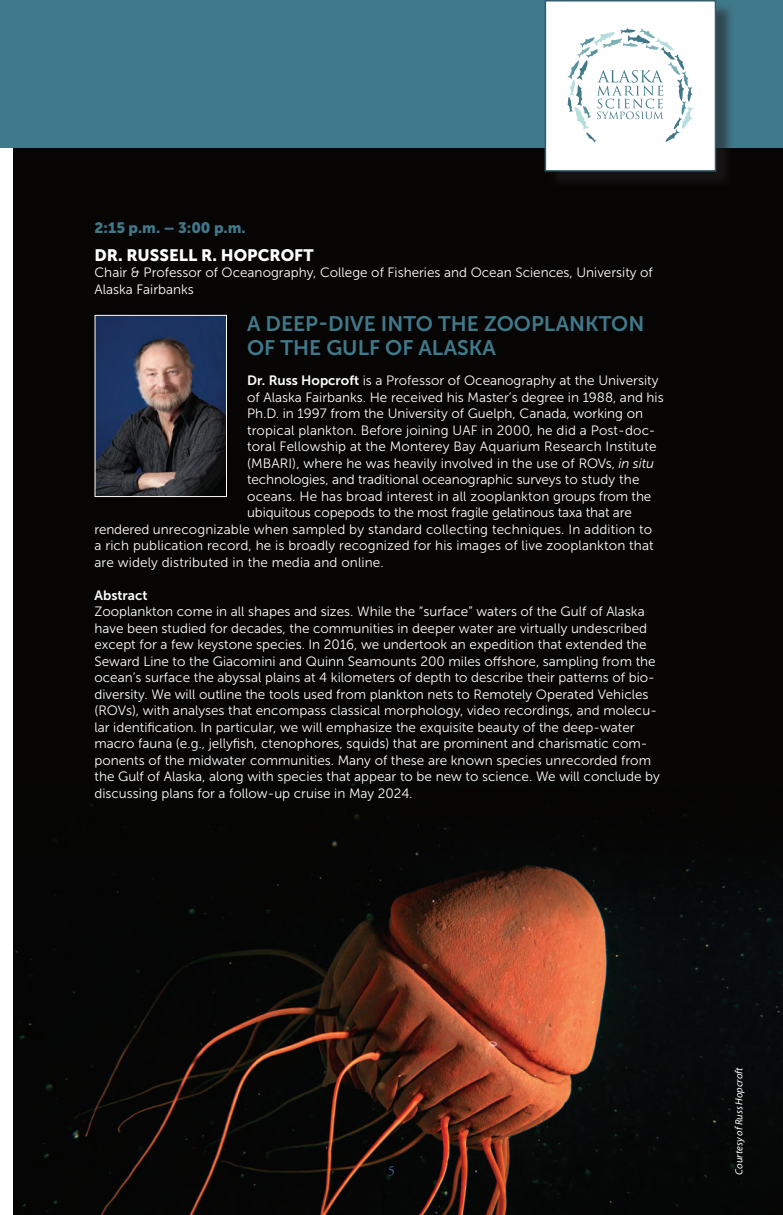
<style>
.page{position:relative;width:783px;height:1215px;background:#fff}
.page>*{position:absolute;margin:0;border:0;box-sizing:border-box;transform-origin:0 0}
.t1{font:21px/24px "Museo Sans 700";color:#40798b}
.t2{font:16.5px "Museo Sans 900";color:#fff}
.t3{font:15px "Museo Sans 900";color:#41788b}
.t4{font:13.5px/16.5px "Museo Sans 300";color:#fff}
.t5{font:13.5px "Museo Sans 700";color:#fff}
.t6{font:13.5px "Adobe Garamond Pro";color:#456aa7}
.t7{font:italic 10.5px "Myriad Pro";color:#fff}
.s1{font-family:"Museo Sans 700"}
.s2{font-style:italic}
</style>
<div class="page">
<div style="left:14px;top:148px;width:769px;height:1067px;background:#060504"></div>
<img style="left:15px;top:782px;width:768px;height:433px">
<div style="left:14px;top:787px;width:769px;height:131px;background:#060504"></div>
<div style="left:0;top:0;width:783px;height:148px;background:#40798b"></div>
<img style="left:97px;top:317px;width:128px;height:178px">
<div style="left:95px;top:315px;width:132px;height:182px;border:1px solid #fff"></div>
<div style="left:547px;top:2px;width:188px;height:188px;background:#231f20;opacity:.55"></div>
<div style="left:545px;top:1px;width:171px;height:170px;background:#fff"></div>
<svg style="left:567px;top:28px;width:127px;height:115px"></svg>
<div style="left:545px;top:0;width:171px;height:172px;border:2px solid #325e6c"></div>
<p class="t3" style="left:94px;top:219px;width:153px">2:15 p.m. – 3:00 p.m.</p>
<p class="t2" style="left:94px;top:246px;width:221px">DR. RUSSELL R. HOPCROFT</p>
<p class="t4" style="left:94px;top:265px;width:560px">Chair &amp; Professor of Oceanography, College of Fisheries and Ocean Sciences, University of<br>Alaska Fairbanks</p>
<h1 class="t1" style="left:247px;top:312px;width:399px">A DEEP-DIVE INTO THE ZOOPLANKTON<br>OF THE GULF OF ALASKA</h1>
<p class="t4" style="left:247px;top:373px;width:413px"><span class="s1">Dr. Russ Hopcroft</span> is a Professor of Oceanography at the University</p>
<p class="t4" style="left:247px;top:389px;width:418px">of Alaska Fairbanks. He received his Master’s degree in 1988, and his</p>
<p class="t4" style="left:247px;top:406px;width:398px">Ph.D. in 1997 from the University of Guelph, Canada, working on</p>
<p class="t4" style="left:247px;top:422px;width:410px">tropical plankton. Before joining UAF in 2000, he did a Post-doc-</p>
<p class="t4" style="left:247px;top:439px;width:411px">toral Fellowship at the Monterey Bay Aquarium Research Institute</p>
<p class="t4" style="left:247px;top:455px;width:408px">(MBARI), where he was heavily involved in the use of ROVs, <span class="s2">in situ</span></p>
<p class="t4" style="left:247px;top:472px;width:394px">technologies, and traditional oceanographic surveys to study the</p>
<p class="t4" style="left:247px;top:488px;width:406px">oceans. He has broad interest in all zooplankton groups from the</p>
<p class="t4" style="left:247px;top:505px;width:386px">ubiquitous copepods to the most fragile gelatinous taxa that are</p>
<p class="t4" style="left:95px;top:521px;width:559px">rendered unrecognizable when sampled by standard collecting techniques. In addition to</p>
<p class="t4" style="left:95px;top:538px;width:561px">a rich publication record, he is broadly recognized for his images of live zooplankton that</p>
<p class="t4" style="left:95px;top:554px;width:291px">are widely distributed in the media and online.</p>
<p class="t5" style="left:95px;top:588px;width:55px">Abstract</p>
<p class="t4" style="left:95px;top:604px;width:567px">Zooplankton come in all shapes and sizes. While the “surface” waters of the Gulf of Alaska have been studied for decades, the communities in deeper water are virtually undescribed except for a few keystone species. In 2016, we undertook an expedition that extended the Seward Line to the Giacomini and Quinn Seamounts 200 miles offshore, sampling from the ocean’s surface the abyssal plains at 4 kilometers of depth to describe their patterns of bio&shy;diversity. We will outline the tools used from plankton nets to Remotely Operated Vehicles (ROVs), with analyses that encompass classical morphology, video recordings, and molecu&shy;lar identification. In particular, we will emphasize the exquisite beauty of the deep-water macro fauna (e.g., jellyfish, ctenophores, squids) that are prominent and charismatic com&shy;ponents of the midwater communities. Many of these are known species unrecorded from the Gulf of Alaska, along with species that appear to be new to science. We will conclude by discussing plans for a follow-up cruise in May 2024.</p>
<p class="t6" style="left:388px;top:1163px;width:8px">5</p>
<p class="t7" style="left:732px;top:1174px;width:109px;rotate:-90deg">Courtesy of Russ Hopcroft</p>
</div>
